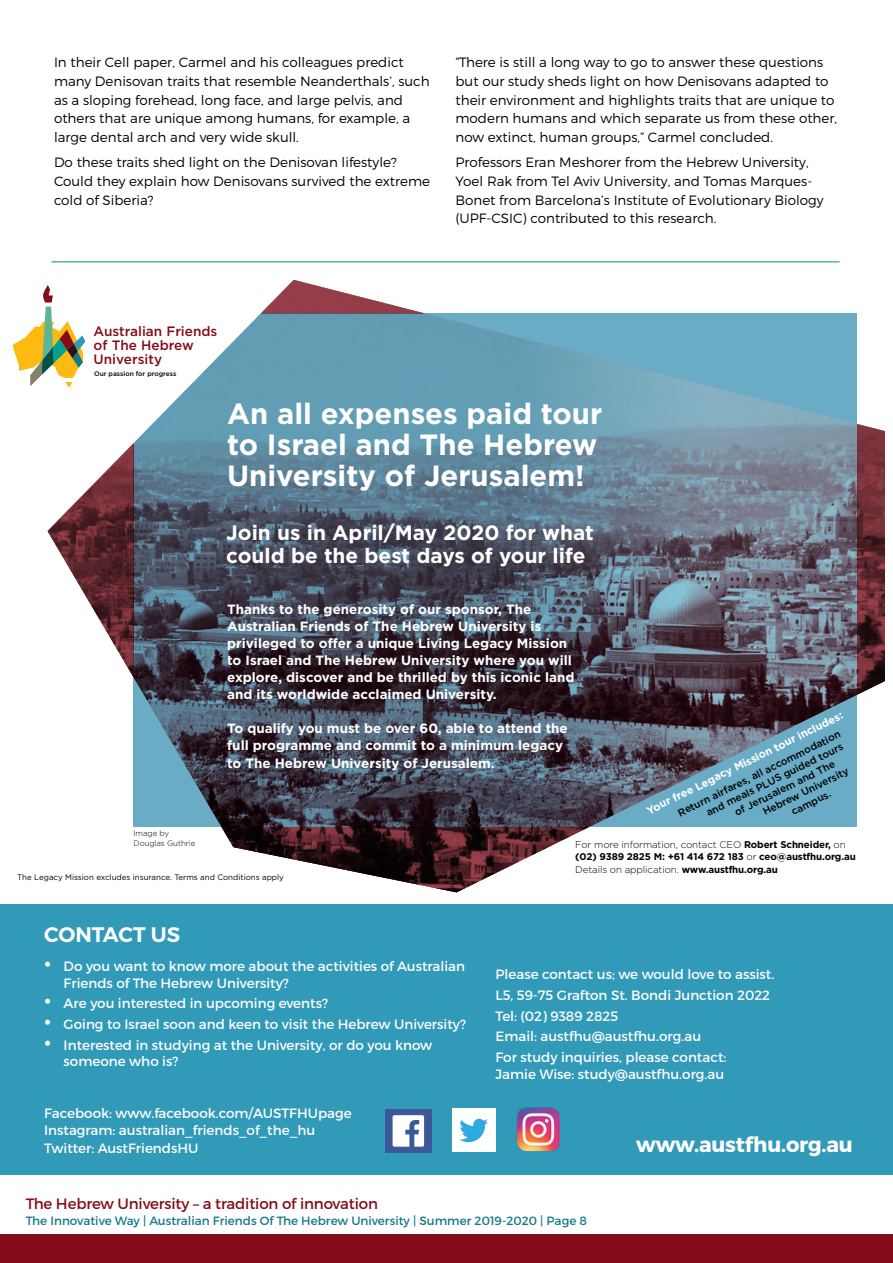
<style>
.page{position:relative;width:893px;height:1263px;background:#fff}
.page>*{position:absolute;margin:0;border:0;box-sizing:border-box;transform-origin:0 0}
.t1{font:700 29.25px/30.8px "Gotham";color:#fff}
.t2{font:700 21.15px "Montserrat";letter-spacing:-.01em;color:#fff}
.t3{font:600 21px "Montserrat";color:#fff}
.t4{font:700 20.85px/23px "Gotham";color:#fff}
.t5{font:15px "Montserrat";letter-spacing:-.01em;color:#850c1b}
.t6{font:500 13.65px/14.2px "Gotham";color:#850c1b}
.t7{font:300 13.5px/18.8px "Montserrat";color:#000}
.t8{font:13.5px/20.7px "Montserrat";color:#fff}
.t9{font:700 13.35px/17.1px "Gotham";color:#fff}
.t10{font:12px "Montserrat";color:#157987}
.t11{font:700 10.95px "Gotham";color:#fff}
.t12{font:500 10.2px "Gotham";color:#000}
.t13{font:700 9.75px/12.1px "Gotham";letter-spacing:-.01em;color:#000}
.t14{font:7.95px "Gotham";color:#000}
.t15{font:300 7.95px/9.8px "Gotham";letter-spacing:-.01em;color:#000}
.t16{font:500 6.6px "Gotham";color:#000}
.s1{font-size:25.5px}
.s2{font-weight:300}
</style>
<div class="page">
<div style="left:0;top:1234px;width:893px;height:29px;background:#850c1b"></div>
<hr style="left:52px;top:261px;width:788px;height:2px;background:#5cb595">
<div style="left:0;top:904px;width:893px;height:270px;background:#329ab9"></div>
<div style="left:385px;top:1109px;width:47px;height:44px;background:#3b5999"></div>
<svg style="left:393px;top:1115px;width:31px;height:32px"></svg>
<div style="left:452px;top:1109px;width:43px;height:43px;background:#fff"></div>
<svg style="left:459px;top:1119px;width:29px;height:23px"></svg>
<img style="left:516px;top:1107px;width:44px;height:45px">
<svg style="left:47px;top:280px;width:838px;height:612px"></svg>
<svg style="left:134px;top:313px;width:723px;height:514px;background:#5a7082"></svg>
<svg style="left:12px;top:285px;width:73px;height:102px"></svg>
<div style="left:843px;top:873px;width:50px;height:29px;background:#fff"></div>
<p class="t7" style="left:54px;top:53px;width:377px">In their Cell paper, Carmel and his colleagues predict many Denisovan traits that resemble Neanderthals’, such as a sloping forehead, long face, and large pelvis, and others that are unique among humans, for example, a large dental arch and very wide skull.</p>
<p class="t7" style="left:54px;top:153px;width:378px">Do these traits shed light on the Denisovan lifestyle?<br>Could they explain how Denisovans survived the extreme cold of Siberia?</p>
<p class="t7" style="left:455px;top:53px;width:383px">“There is still a long way to go to answer these questions but our study sheds light on how Denisovans adapted to their environment and highlights traits that are unique to modern humans and which separate us from these other, now extinct, human groups,” Carmel concluded.</p>
<p class="t7" style="left:455px;top:153px;width:370px">Professors Eran Meshorer from the Hebrew University, Yoel Rak from Tel Aviv University, and Tomas Marques-Bonet from Barcelona’s Institute of Evolutionary Biology (UPF-CSIC) contributed to this research.</p>
<p class="t6" style="left:94px;top:323px;width:125px">Australian Friends of The Hebrew<br>University</p>
<p class="t16" style="left:94px;top:370px;width:84px">Our passion for progress</p>
<h1 class="t1" style="left:227px;top:397px;width:377px">An all expenses paid tour to Israel and The Hebrew<br>University of Jerusalem!</h1>
<h3 class="t4" style="left:226px;top:521px;width:369px">Join us in April/May 2020 for what could be the best days of your life</h3>
<p class="t9" style="left:227px;top:600px;width:349px">Thanks to the generosity of our sponsor, The Australian Friends of The Hebrew University is privileged to offer a unique Living Legacy Mission to Israel and The Hebrew University where you will explore, discover and be thrilled by this iconic land and its worldwide acclaimed University.</p>
<p class="t9" style="left:227px;top:720px;width:342px">To qualify you must be over 60, able to attend the full programme and commit to a minimum legacy to The Hebrew University of Jerusalem.</p>
<p class="t11" style="left:644px;top:805px;width:219px;rotate:-26deg">Your free Legacy Mission tour includes:</p>
<p class="t12" style="left:676px;top:808px;width:182px;rotate:-26deg">Return airfares, all accommodation</p>
<p class="t12" style="left:704px;top:807px;width:153px;rotate:-26deg">and meals PLUS guided tours</p>
<p class="t12" style="left:732px;top:807px;width:112px;rotate:-26deg">of Jerusalem and The</p>
<p class="t12" style="left:761px;top:806px;width:96px;rotate:-26deg">Hebrew University</p>
<p class="t12" style="left:789px;top:806px;width:44px;rotate:-26deg">campus.</p>
<p class="t15" style="left:134px;top:828px;width:63px">Image by<br>Douglas Guthrie</p>
<p class="t14" style="left:17px;top:872px;width:268px">The Legacy Mission excludes insurance. Terms and Conditions apply</p>
<h3 class="t3" style="left:44px;top:922px;width:137px">CONTACT US</h3>
<p class="t8" style="left:64px;top:958px;width:403px;line-height:16.5px;text-indent:-20px"><span class="s1">•</span> Do you want to know more about the activities of Australian<br>Friends of The Hebrew University?</p>
<p class="t8" style="left:44px;top:993px;width:285px"><span class="s1">•</span> Are you interested in upcoming events?</p>
<p class="t8" style="left:44px;top:1014px;width:423px"><span class="s1">•</span> Going to Israel soon and keen to visit the Hebrew University?</p>
<p class="t8" style="left:64px;top:1037px;width:370px;line-height:16.5px;text-indent:-20px"><span class="s1">•</span> Interested in studying at the University, or do you know someone who is?</p>
<p class="t8" style="left:44px;top:1104px;width:309px;line-height:17.7px">Facebook: www.facebook.com/AUSTFHUpage<br>Instagram: australian_friends_of_the_hu<br>Twitter: AustFriendsHU</p>
<p class="t5" style="left:26px;top:1194px;width:354px">The Hebrew University – a tradition of innovation</p>
<p class="t13" style="left:575px;top:838px;width:282px"><span class="s2">For more information, contact CEO</span> Robert Schneider, <span class="s2">on </span>(02) 9389 2825 M: +61 414 672 183 <span class="s2">or</span> ceo@austfhu.org.au<br><span class="s2">Details on application.</span> www.austfhu.org.au</p>
<p class="t8" style="left:495px;top:964px;width:280px">Please contact us; we would love to assist.<br>L5, 59-75 Grafton St. Bondi Junction 2022<br>Tel: (02) 9389 2825<br>Email: austfhu@austfhu.org.au<br>For study inquiries, please contact:</p>
<p class="t8" style="left:495px;top:1063px;width:230px">Jamie Wise: study@austfhu.org.au</p>
<h2 class="t2" style="left:636px;top:1132px;width:218px">www.austfhu.org.au</h2>
<p class="t10" style="left:26px;top:1214px;width:563px">The Innovative Way | Australian Friends Of The Hebrew University | Summer 2019-2020 | Page 8</p>
</div>
